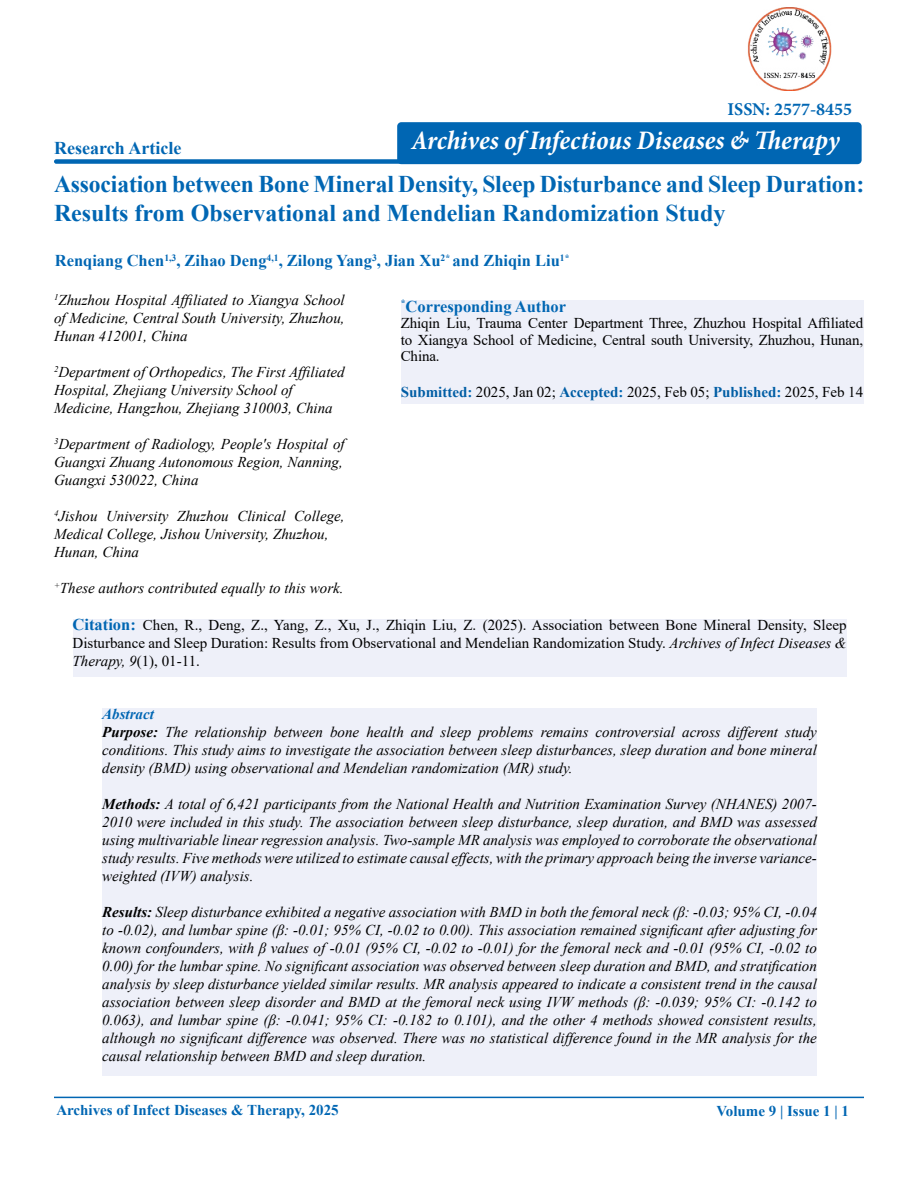
<style>
.page{position:relative;width:918px;height:1188px;background:#fff}
.page>*{position:absolute;margin:0;border:0;box-sizing:border-box;transform-origin:0 0}
.t1{font:italic 700 condensed 27px "Minion Pro";color:#fff}
.t2{font:700 24px/28.8px "Times New Roman";letter-spacing:-.005em;color:#0066b3}
.t3{font:700 18px "Times New Roman";color:#0066b3}
.t4{font:700 18px "Minion Pro";color:#0066b3}
.t5{font:700 16.5px "Times New Roman";color:#0066b3}
.t6{font:italic 15px/18px "Times New Roman";color:#000;text-align:justify}
.t7{font:15px/16.5px "Times New Roman";color:#000;text-align:justify}
.t8{font:700 15px "Times New Roman";color:#0066b3}
.s1{font-weight:700;color:#005da4}
.s2{font-weight:700;color:#0066b3}
.s3{font-weight:700;font-size:16.5px;color:#0066b3}
.s4{font-style:italic}
.s5{font-weight:700}
</style>
<div class="page">
<div style="left:54px;top:159px;width:523px;height:5px;background:#0066b3;border-radius:2px"></div>
<hr style="left:54px;top:1097px;width:810px;height:1px;background:#0066b3">
<div style="left:401px;top:301px;width:462px;height:103px;background:#eef0f9"></div>
<div style="left:73px;top:619px;width:774px;height:57px;background:#eef0f9"></div>
<div style="left:102px;top:709px;width:715px;height:367px;background:#eef0f9"></div>
<div style="left:397px;top:122px;width:465px;height:42px;background:#0066b3;border-radius:4px"></div>
<img style="left:747px;top:7px;width:85px;height:83px">
<p class="t3" style="left:54px;top:135px;width:129px">Research Article</p>
<p class="t4" style="left:727px;top:97px;width:126px">ISSN: 2577-8455</p>
<h1 class="t1" style="left:411px;top:122px;width:430px">Archives of Infectious Diseases &amp; Therapy</h1>
<h2 class="t2" style="left:54px;top:169px;width:812px">Association between Bone Mineral Density, Sleep Disturbance and Sleep Duration:<br>Results from Observational and Mendelian Randomization Study</h2>
<p class="t5" style="left:55px;top:249px;width:516px">Renqiang Chen<sup>1,3</sup>, Zihao Deng<sup>4,1</sup>, Zilong Yang<sup>3</sup>, Jian Xu<sup>2*</sup> and Zhiqin Liu<sup>1*</sup></p>
<p class="t5" style="left:401px;top:294px;width:167px"><sup>*</sup>Corresponding Author</p>
<p class="t7" style="left:401px;top:315px;width:464px">Zhiqin Liu, Trauma Center Department Three, Zhuzhou Hospital Affiliated to Xiangya School of Medicine, Central south University, Zhuzhou, Hunan, China.</p>
<p class="t7" style="left:401px;top:384px;width:464px"><span class="s1">Submitted</span><span class="s2">:</span> 2025, Jan 02; <span class="s1">Accepted</span><span class="s2">:</span> 2025, Feb 05; <span class="s1">Published</span><span class="s2">:</span> 2025, Feb 14</p>
<p class="t6" style="left:54px;top:290px;width:292px"><sup>1</sup>Zhuzhou Hospital Affiliated to Xiangya School of Medicine, Central South University, Zhuzhou, Hunan 412001, China</p>
<p class="t6" style="left:54px;top:362px;width:292px;text-align:left"><sup>2</sup>Department of Orthopedics, The First Affiliated<br>Hospital, Zhejiang University School of<br>Medicine, Hangzhou, Zhejiang 310003, China</p>
<p class="t6" style="left:54px;top:434px;width:292px"><sup>3</sup>Department of Radiology, People's Hospital of Guangxi Zhuang Autonomous Region, Nanning, Guangxi 530022, China</p>
<p class="t6" style="left:54px;top:506px;width:292px;text-align:left"><sup>4</sup>Jishou University Zhuzhou Clinical College,<br>Medical College, Jishou University, Zhuzhou,<br>Hunan, China</p>
<p class="t6" style="left:54px;top:578px;width:291px"><sup>+</sup>These authors contributed equally to this work.</p>
<p class="t7" style="left:73px;top:615px;width:776px;line-height:18px"><span class="s3">Citation:</span> Chen, R., Deng, Z., Yang, Z., Xu, J., Zhiqin Liu, Z. (2025). Association between Bone Mineral Density, Sleep Disturbance and Sleep Duration: Results from Observational and Mendelian Randomization Study. <span class="s4">Archives of Infect Diseases &amp; Therapy, 9</span>(1), 01-11.</p>
<p class="t6" style="left:102px;top:704px;width:716px;text-align:left"><span class="s2">Abstract<br></span><span class="s5">Purpose:</span> The relationship between bone health and sleep problems remains controversial across different study conditions. This study aims to investigate the association between sleep disturbances, sleep duration and bone mineral density (BMD) using observational and Mendelian randomization (MR) study.</p>
<p class="t6" style="left:102px;top:794px;width:716px"><span class="s5">Methods:</span> A total of 6,421 participants from the National Health and Nutrition Examination Survey (NHANES) 2007- 2010 were included in this study. The association between sleep disturbance, sleep duration, and BMD was assessed using multivariable linear regression analysis. Two-sample MR analysis was employed to corroborate the observational study results. Five methods were utilized to estimate causal effects, with the primary approach being the inverse variance&shy;weighted (IVW) analysis.</p>
<p class="t6" style="left:102px;top:902px;width:716px"><span class="s5">Results:</span> Sleep disturbance exhibited a negative association with BMD in both the femoral neck (β: -0.03; 95% CI, -0.04 to -0.02), and lumbar spine (β: -0.01; 95% CI, -0.02 to 0.00). This association remained significant after adjusting for known confounders, with β values of -0.01 (95% CI, -0.02 to -0.01) for the femoral neck and -0.01 (95% CI, -0.02 to 0.00) for the lumbar spine. No significant association was observed between sleep duration and BMD, and stratification analysis by sleep disturbance yielded similar results. MR analysis appeared to indicate a consistent trend in the causal association between sleep disorder and BMD at the femoral neck using IVW methods (β: -0.039; 95% CI: -0.142 to 0.063), and lumbar spine (β: -0.041; 95% CI: -0.182 to 0.101), and the other 4 methods showed consistent results, although no significant difference was observed. There was no statistical difference found in the MR analysis for the causal relationship between BMD and sleep duration.</p>
<p class="t8" style="left:56px;top:1100px;width:284px">Archives of Infect Diseases &amp; Therapy, 2025</p>
<p class="t8" style="left:716px;top:1100px;width:134px">Volume 9 | Issue 1 | 1</p>
</div>
